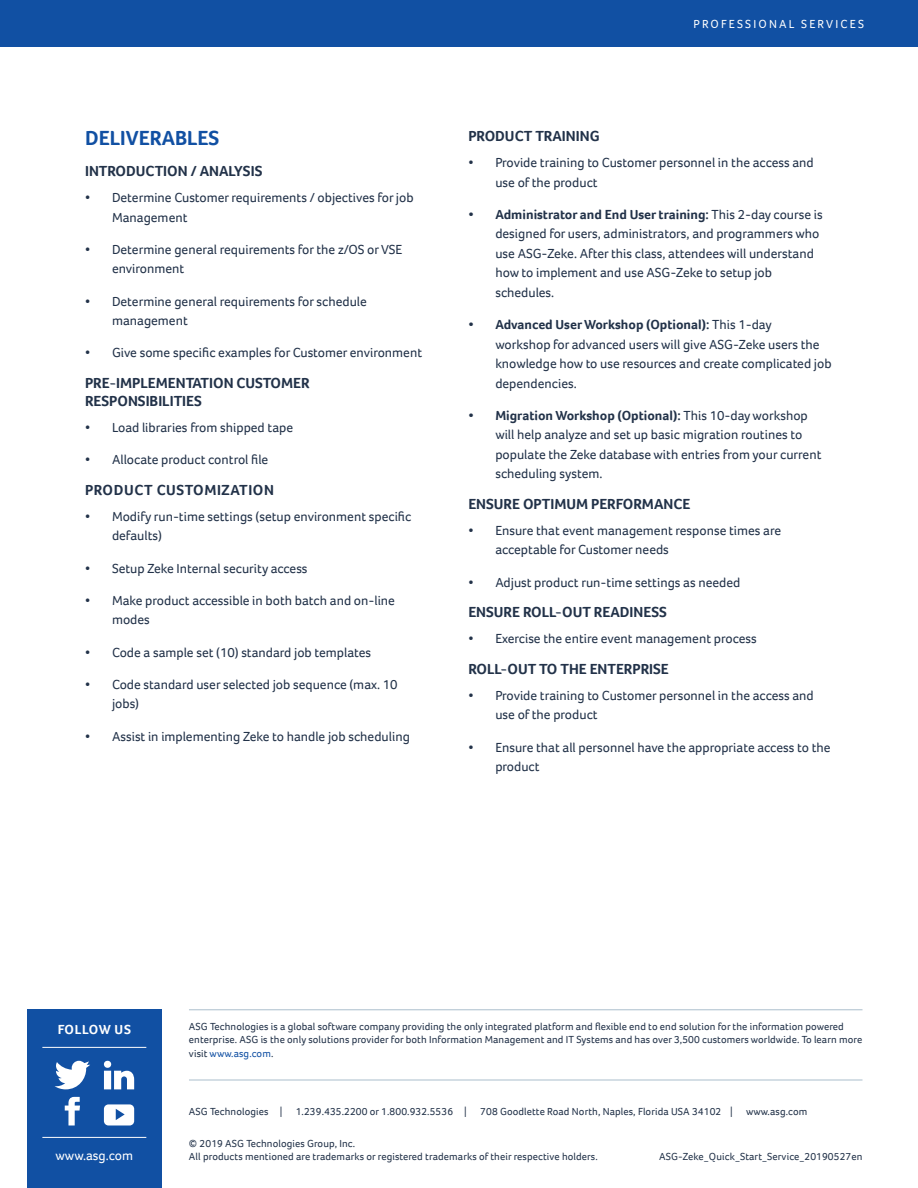
<style>
.page{position:relative;width:918px;height:1188px;background:#fff}
.page>*{position:absolute;margin:0;border:0;box-sizing:border-box;transform-origin:0 0}
.paragraph_header{font:700 21px "Foco";color:#1150a3}
.t1{font:700 15px/18px "Foco";color:#223249}
.t2{font:700 15px "Foco";letter-spacing:.04em;color:#223249}
.t3{font:13.5px/19.5px "Foco";color:#223249}
.t4{font:13.5px "Foco";color:#fff}
.t5{font:700 13.5px "Foco";letter-spacing:.04em;color:#fff}
.t6{font:12px "Foco";letter-spacing:.18em;color:#fff}
.t7{font:10.5px/13.5px "Foco";letter-spacing:.01em;color:#223249}
.s1{font-weight:700}
.s2{color:#1150a3}
</style>
<div class="page">
<div style="left:0;top:0;width:918px;height:46px;background:#1150a3"></div>
<hr style="left:189px;top:1009px;width:674px;height:1px;background:#aabecc">
<hr style="left:189px;top:1080px;width:674px;height:1px;background:#aabecc">
<div style="left:27px;top:1009px;width:135px;height:179px;background:#1150a3"></div>
<hr style="left:42px;top:1047px;width:104px;height:1px;background:#fff">
<hr style="left:42px;top:1137px;width:104px;height:1px;background:#fff">
<svg style="left:65px;top:1097px;width:15px;height:28px"></svg>
<svg style="left:55px;top:1061px;width:35px;height:28px"></svg>
<svg style="left:104px;top:1104px;width:30px;height:21px"></svg>
<svg style="left:104px;top:1061px;width:30px;height:28px"></svg>
<p class="paragraph_header" style="left:85px;top:124px;width:136px">DELIVERABLES</p>
<h3 class="t1" style="left:85px;top:162px;width:179px">INTRODUCTION / ANALYSIS</h3>
<p class="t3" style="left:112px;top:188px;width:303px;text-indent:-27px">• Determine Customer requirements / objectives for job<br>Management</p>
<p class="t3" style="left:112px;top:239px;width:292px;text-indent:-27px">• Determine general requirements for the z/OS or VSE environment</p>
<p class="t3" style="left:112px;top:291px;width:256px;text-indent:-27px">• Determine general requirements for schedule management</p>
<p class="t3" style="left:85px;top:343px;width:339px">• Give some specific examples for Customer environment</p>
<h3 class="t1" style="left:85px;top:374px;width:226px">PRE-IMPLEMENTATION CUSTOMER<br>RESPONSIBILITIES</h3>
<p class="t3" style="left:85px;top:418px;width:210px">• Load libraries from shipped tape</p>
<p class="t3" style="left:85px;top:450px;width:185px">• Allocate product control file</p>
<h3 class="t2" style="left:85px;top:480px;width:190px">PRODUCT CUSTOMIZATION</h3>
<p class="t3" style="left:112px;top:506px;width:301px;text-indent:-27px">• Modify run-time settings (setup environment specific defaults)</p>
<p class="t3" style="left:85px;top:558px;width:224px">• Setup Zeke Internal security access</p>
<p class="t3" style="left:112px;top:590px;width:284px;text-indent:-27px">• Make product accessible in both batch and on-line modes</p>
<p class="t3" style="left:85px;top:642px;width:288px">• Code a sample set (10) standard job templates</p>
<p class="t3" style="left:112px;top:674px;width:287px;text-indent:-27px">• Code standard user selected job sequence (max. 10 jobs)</p>
<p class="t3" style="left:85px;top:726px;width:326px">• Assist in implementing Zeke to handle job scheduling</p>
<p class="t6" style="left:693px;top:16px;width:172px">PROFESSIONAL SERVICES</p>
<h3 class="t1" style="left:468px;top:127px;width:133px">PRODUCT TRAINING</h3>
<p class="t3" style="left:495px;top:153px;width:320px;text-indent:-27px">• Provide training to Customer personnel in the access and use of the product</p>
<p class="t3" style="left:495px;top:204px;width:329px;text-indent:-27px"><span class="s1">• Administrator and End User training:</span> This 2-day course is designed for users, administrators, and programmers who use ASG-Zeke. After this class, attendees will understand how to implement and use ASG-Zeke to setup job schedules.</p>
<p class="t3" style="left:495px;top:315px;width:338px;text-indent:-27px"><span class="s1">• Advanced User Workshop (Optional):</span> This 1-day<br>workshop for advanced users will give ASG-Zeke users the knowledge how to use resources and create complicated job dependencies.</p>
<p class="t3" style="left:495px;top:405px;width:328px;text-indent:-27px"><span class="s1">• Migration Workshop (Optional):</span> This 10-day workshop will help analyze and set up basic migration routines to populate the Zeke database with entries from your current scheduling system.</p>
<h3 class="t1" style="left:468px;top:495px;width:224px">ENSURE OPTIMUM PERFORMANCE</h3>
<p class="t3" style="left:495px;top:521px;width:287px;text-indent:-27px">• Ensure that event management response times are acceptable for Customer needs</p>
<p class="t3" style="left:468px;top:572px;width:274px">• Adjust product run-time settings as needed</p>
<h3 class="t1" style="left:468px;top:603px;width:200px">ENSURE ROLL-OUT READINESS</h3>
<p class="t3" style="left:468px;top:629px;width:290px">• Exercise the entire event management process</p>
<h3 class="t1" style="left:468px;top:660px;width:202px">ROLL-OUT TO THE ENTERPRISE</h3>
<p class="t3" style="left:495px;top:686px;width:320px;text-indent:-27px">• Provide training to Customer personnel in the access and use of the product</p>
<p class="t3" style="left:495px;top:737px;width:337px;text-indent:-27px">• Ensure that all personnel have the appropriate access to the product</p>
<p class="t5" style="left:58px;top:1021px;width:75px">FOLLOW US</p>
<p class="t4" style="left:56px;top:1147px;width:79px">www.asg.com</p>
<p class="t7" style="left:189px;top:1019px;width:675px">ASG Technologies is a global software company providing the only integrated platform and flexible end to end solution for the information powered enterprise. ASG is the only solutions provider for both Information Management and IT Systems and has over 3,500 customers worldwide. To learn more visit <span class="s2">www.asg.com</span>.</p>
<p class="t7" style="left:189px;top:1105px;width:95px">ASG Technologies |</p>
<p class="t7" style="left:296px;top:1105px;width:173px">1.239.435.2200 or 1.800.932.5536 |</p>
<p class="t7" style="left:480px;top:1105px;width:329px">708 Goodlette Road North, Naples, Florida USA 34102 | www.asg.com</p>
<p class="t7" style="left:189px;top:1136px;width:410px">© 2019 ASG Technologies Group, Inc.<br>All products mentioned are trademarks or registered trademarks of their respective holders.</p>
<p class="t7" style="left:659px;top:1150px;width:205px">ASG-Zeke_Quick_Start_Service_20190527en</p>
</div>
